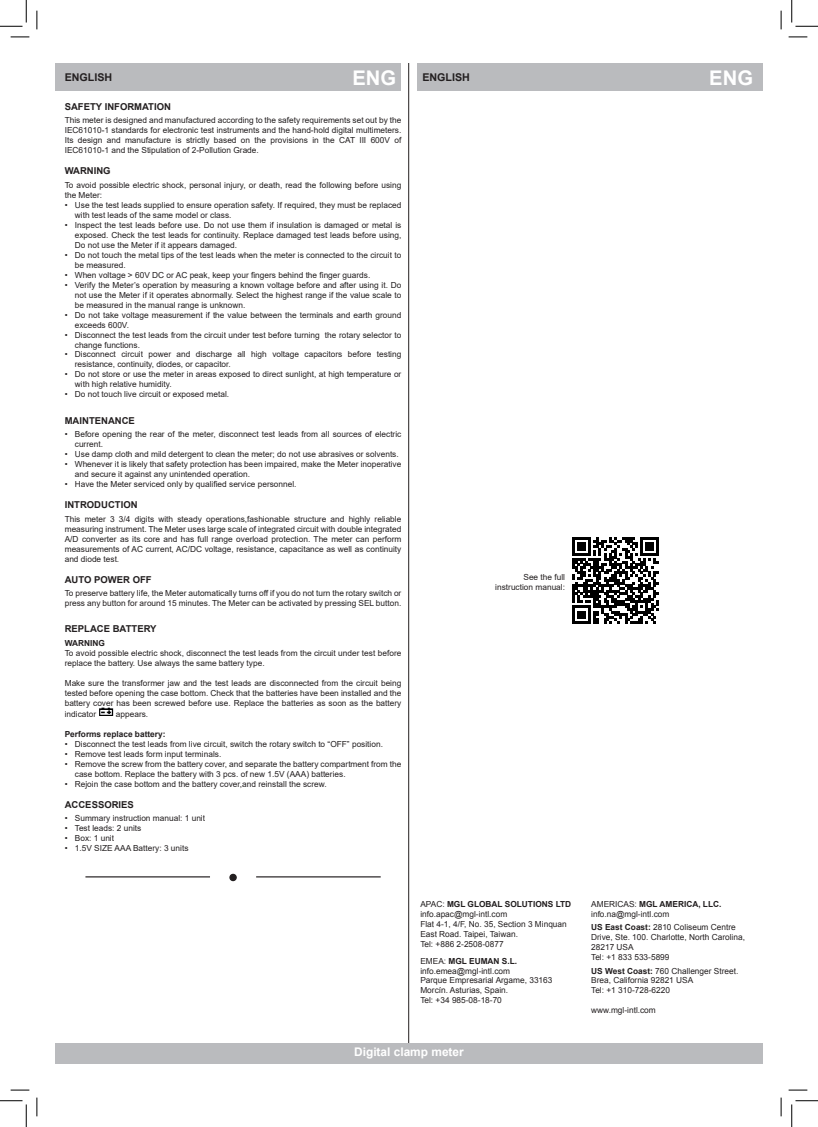
<style>
.page{position:relative;width:818px;height:1127px;background:#fff}
.page>*{position:absolute;margin:0;border:0;box-sizing:border-box;transform-origin:0 0}
.t1{font:700 20.12px "Arial";color:#fff}
.t2{font:700 11.88px "Arial";color:#fff}
.t3{font:700 10.75px "Arial";color:#231f20}
.t4{font:700 9.5px "Arial";color:#231f20}
.t5{font:8.38px/10px "Arial";color:#231f20}
.t6{font:8.38px/10px "Arial";color:#18161b;scale:1.1 1}
.t7{font:700 8.38px "Arial";color:#231f20}
.t8{font:700 8.38px "Arial";color:#18161b;scale:1.1 1}
.s1{font-weight:700}
</style>
<div class="page">
<hr style="left:408px;top:63px;width:1px;height:1000px;background:#231f20">
<div style="left:55px;top:1043px;width:707px;height:20px;background:#babbbe"></div>
<div style="left:55px;top:63px;width:346px;height:28px;background:#babbbe"></div>
<div style="left:417px;top:63px;width:345px;height:28px;background:#babbbe"></div>
<img style="left:99px;top:707px;width:15px;height:9px">
<hr style="left:85px;top:876px;width:125px;height:1px;background:#231f20">
<hr style="left:256px;top:876px;width:125px;height:1px;background:#231f20">
<svg style="left:231px;top:875px;width:4px;height:4px"></svg>
<div style="left:229px;top:873px;width:8px;height:8px;border:1px solid #231f20;border-radius:50%"></div>
<img style="left:573px;top:623px;width:83px;height:1px">
<svg style="left:572px;top:537px;width:87px;height:86px"></svg>
<svg style="left:11px;top:36px;width:18px;height:2px"></svg>
<svg style="left:788px;top:36px;width:19px;height:2px"></svg>
<svg style="left:11px;top:1089px;width:18px;height:1px"></svg>
<svg style="left:788px;top:1089px;width:19px;height:1px"></svg>
<svg style="left:36px;top:11px;width:2px;height:18px"></svg>
<svg style="left:36px;top:1097px;width:2px;height:18px"></svg>
<svg style="left:780px;top:11px;width:2px;height:18px"></svg>
<svg style="left:780px;top:1097px;width:2px;height:18px"></svg>
<svg style="left:0;top:0;width:27px;height:27px"></svg>
<svg style="left:0;top:1100px;width:27px;height:26px"></svg>
<svg style="left:791px;top:0;width:27px;height:27px"></svg>
<svg style="left:791px;top:1100px;width:27px;height:26px"></svg>
<p class="t3" style="left:65px;top:70px;width:49px">ENGLISH</p>
<h1 class="t1" style="left:352px;top:63px;width:45px">ENG</h1>
<p class="t3" style="left:422px;top:70px;width:49px">ENGLISH</p>
<h1 class="t1" style="left:709px;top:63px;width:45px">ENG</h1>
<p class="t4" style="left:65px;top:100px;width:108px">SAFETY INFORMATION</p>
<p class="t5" style="left:65px;top:115px;width:338px;text-align:justify">This meter is designed and manufactured according to the safety requirements set out by the IEC61010-1 standards for electronic test instruments and the hand-hold digital multimeters.<br>Its design and manufacture is strictly based on the provisions in the CAT III 600V of IEC61010-1 and the Stipulation of 2-Pollution Grade.</p>
<p class="t4" style="left:65px;top:164px;width:47px">WARNING</p>
<p class="t5" style="left:65px;top:180px;width:338px">To avoid possible electric shock, personal injury, or death, read the following before using the Meter:</p>
<p class="t5" style="left:75px;top:200px;width:328px;text-indent:-10px">• Use the test leads supplied to ensure operation safety. If required, they must be replaced with test leads of the same model or class.</p>
<p class="t5" style="left:75px;top:220px;width:328px;text-align:justify;text-indent:-10px">• Inspect the test leads before use. Do not use them if insulation is damaged or metal is exposed. Check the test leads for continuity. Replace damaged test leads before using, Do not use the Meter if it appears damaged.</p>
<p class="t5" style="left:75px;top:249px;width:328px;text-indent:-10px">• Do not touch the metal tips of the test leads when the meter is connected to the circuit to be measured.</p>
<p class="t5" style="left:65px;top:269px;width:307px">• When voltage &gt; 60V DC or AC peak, keep your fingers behind the finger guards.</p>
<p class="t5" style="left:75px;top:279px;width:328px;text-align:justify;text-indent:-10px">• Verify the Meter’s operation by measuring a known voltage before and after using it. Do not use the Meter if it operates abnormally. Select the highest range if the value scale to be measured in the manual range is unknown.</p>
<p class="t5" style="left:75px;top:309px;width:328px;text-indent:-10px">• Do not take voltage measurement if the value between the terminals and earth ground exceeds 600V.</p>
<p class="t5" style="left:75px;top:329px;width:328px;text-indent:-10px">• Disconnect the test leads from the circuit under test before turning the rotary selector to change functions.</p>
<p class="t5" style="left:75px;top:349px;width:328px;text-indent:-10px">• Disconnect circuit power and discharge all high voltage capacitors before testing resistance, continuity, diodes, or capacitor.</p>
<p class="t5" style="left:75px;top:369px;width:328px;text-indent:-10px">• Do not store or use the meter in areas exposed to direct sunlight, at high temperature or with high relative humidity.</p>
<p class="t5" style="left:65px;top:389px;width:166px">• Do not touch live circuit or exposed metal.</p>
<p class="t4" style="left:65px;top:413px;width:72px">MAINTENANCE</p>
<p class="t5" style="left:75px;top:429px;width:328px;text-indent:-10px">• Before opening the rear of the meter, disconnect test leads from all sources of electric current.</p>
<p class="t5" style="left:65px;top:449px;width:335px">• Use damp cloth and mild detergent to clean the meter; do not use abrasives or solvents.</p>
<p class="t5" style="left:75px;top:459px;width:328px;text-indent:-10px">• Whenever it is likely that safety protection has been impaired, make the Meter inoperative and secure it against any unintended operation.</p>
<p class="t5" style="left:65px;top:479px;width:233px">• Have the Meter serviced only by qualified service personnel.</p>
<p class="t4" style="left:65px;top:498px;width:74px">INTRODUCTION</p>
<p class="t5" style="left:65px;top:513px;width:338px;text-align:justify">This meter 3 3/4 digits with steady operations,fashionable structure and highly reliable measuring instrument. The Meter uses large scale of integrated circuit with double integrated A/D converter as its core and has full range overload protection. The meter can perform measurements of AC current, AC/DC voltage, resistance, capacitance as well as continuity and diode test.</p>
<p class="t4" style="left:65px;top:572px;width:88px">AUTO POWER OFF</p>
<p class="t5" style="left:65px;top:588px;width:338px">To preserve battery life, the Meter automatically turns off if you do not turn the rotary switch or press any button for around 15 minutes. The Meter can be activated by pressing SEL button.</p>
<p class="t4" style="left:65px;top:622px;width:93px">REPLACE BATTERY</p>
<p class="t7" style="left:65px;top:636px;width:42px">WARNING</p>
<p class="t5" style="left:65px;top:647px;width:338px">To avoid possible electric shock, disconnect the test leads from the circuit under test before replace the battery. Use always the same battery type.</p>
<p class="t5" style="left:65px;top:677px;width:338px;text-align:justify">Make sure the transformer jaw and the test leads are disconnected from the circuit being tested before opening the case bottom. Check that the batteries have been installed and the battery cover has been screwed before use. Replace the batteries as soon as the battery</p>
<p class="t5" style="left:65px;top:708px;width:33px">indicator</p>
<p class="t5" style="left:116px;top:708px;width:34px">appears.</p>
<p class="t7" style="left:65px;top:727px;width:102px">Performs replace battery:</p>
<p class="t5" style="left:65px;top:738px;width:320px">• Disconnect the test leads from live circuit, switch the rotary switch to “OFF” position.</p>
<p class="t5" style="left:65px;top:748px;width:158px">• Remove test leads form input terminals.</p>
<p class="t5" style="left:75px;top:758px;width:328px;text-indent:-10px">• Remove the screw from the battery cover, and separate the battery compartment from the case bottom. Replace the battery with 3 pcs. of new 1.5V (AAA) batteries.</p>
<p class="t5" style="left:65px;top:778px;width:263px">• Rejoin the case bottom and the battery cover,and reinstall the screw.</p>
<p class="t4" style="left:65px;top:797px;width:71px">ACCESSORIES</p>
<p class="t5" style="left:65px;top:813px;width:142px">• Summary instruction manual: 1 unit</p>
<p class="t5" style="left:65px;top:823px;width:78px">• Test leads: 2 units</p>
<p class="t5" style="left:65px;top:833px;width:51px">• Box: 1 unit</p>
<p class="t5" style="left:65px;top:843px;width:125px">• 1.5V SIZE AAA Battery: 3 units</p>
<p class="t5" style="left:495px;top:572px;width:71px;text-align:right">See the full instruction manual:</p>
<p class="t5" style="left:420px;top:898px;width:152px">APAC: <span class="s1">MGL GLOBAL SOLUTIONS LTD </span>info.apac@mgl-intl.com<br>Flat 4-1, 4/F, No. 35, Section 3 Minquan<br>East Road. Taipei, Taiwan.<br>Tel: +886 2-2508-0877</p>
<p class="t5" style="left:420px;top:955px;width:134px">EMEA: <span class="s1">MGL EUMAN S.L. </span>info.emea@mgl-intl.com<br>Parque Empresarial Argame, 33163<br>Morcín. Asturias, Spain.<br>Tel: +34 985-08-18-70</p>
<p class="t5" style="left:591px;top:898px;width:132px">AMERICAS: <span class="s1">MGL AMERICA, LLC. </span>info.na@mgl-intl.com</p>
<p class="t5" style="left:591px;top:922px;width:155px"><span class="s1">US East Coast:</span> 2810 Coliseum Centre<br>Drive, Ste. 100. Charlotte, North Carolina,<br>28217 USA<br>Tel: +1 833 533-5899</p>
<p class="t5" style="left:591px;top:965px;width:149px"><span class="s1">US West Coast:</span> 760 Challenger Street.<br>Brea, California 92821 USA<br>Tel: +1 310-728-6220</p>
<p class="t5" style="left:591px;top:1005px;width:66px">www.mgl-intl.com</p>
<p class="t8" style="left:570px;top:938px;width:73px">MGL EUMAN, S.L.</p>
<p class="t6" style="left:570px;top:948px;width:120px">Parque Empresarial de Argame,</p>
<p class="t6" style="left:570px;top:968px;width:96px">E-33163 Argame, Morcín<br>Asturias, España, (Spain)</p>
<h2 class="t2" style="left:354px;top:1043px;width:111px">Digital clamp meter</h2>
</div>
